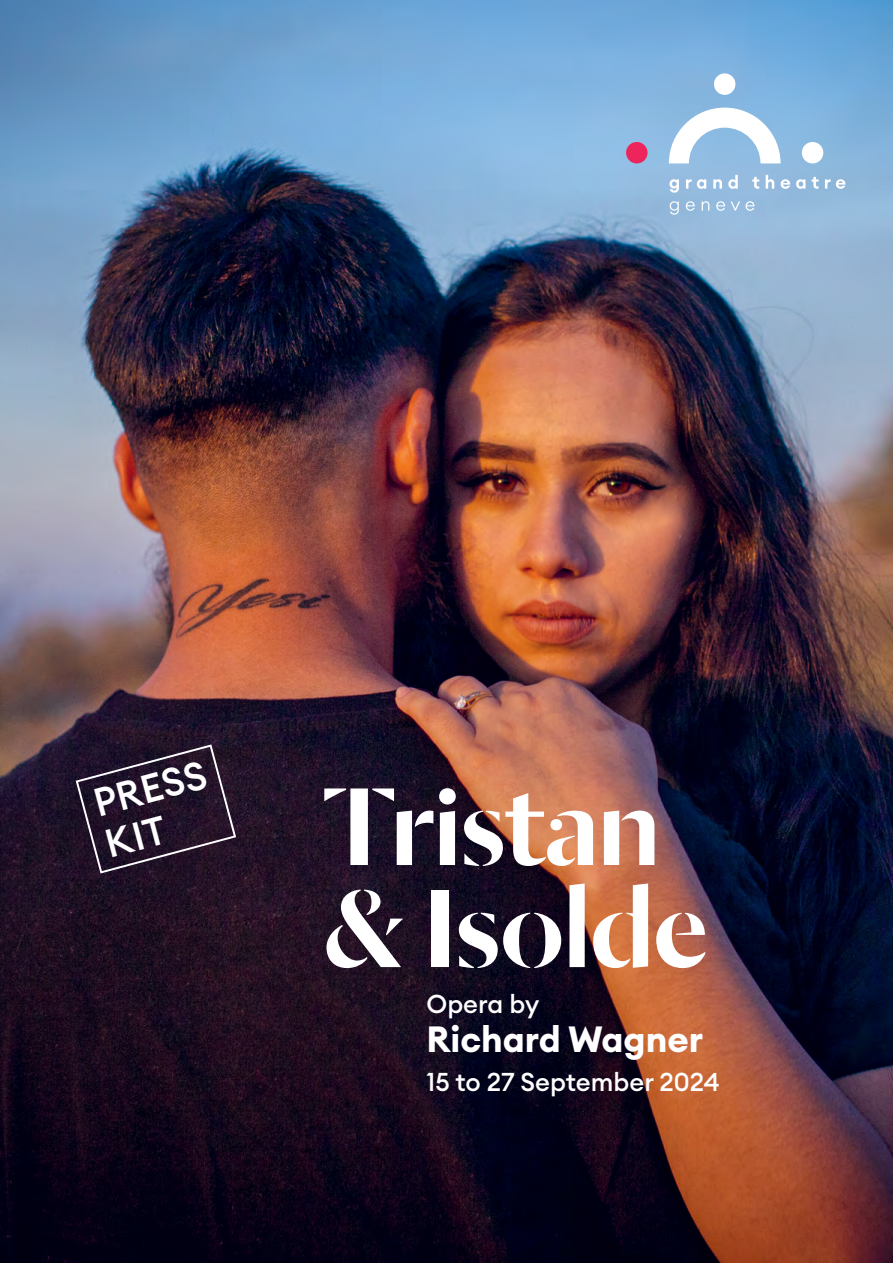
<style>
.page{position:relative;width:893px;height:1263px;background:#fff}
.page>*{position:absolute;margin:0;border:0;box-sizing:border-box;transform-origin:0 0}
.t1{font:500 121.5px/102px "Dala Moa";letter-spacing:-.005em;color:#fff}
.t2{font:500 39.15px/43.2px "Euclid Circular A";color:#fff}
.t3{font:700 36px "Euclid Circular A";color:#fff}
.t4{font:500 25.5px "Euclid Circular A";color:#fff}
</style>
<div class="page">
<img style="left:0;top:0;width:893px;height:1263px">
<div style="left:714px;top:73px;width:21px;height:22px;background:#fff;border-radius:50%"></div>
<div style="left:626px;top:142px;width:21px;height:21px;background:#ee255c;border-radius:50%"></div>
<div style="left:802px;top:142px;width:21px;height:21px;background:#fff;border-radius:50%"></div>
<svg style="left:669px;top:108px;width:111px;height:55px"></svg>
<svg style="left:669px;top:179px;width:10px;height:14px"></svg>
<svg style="left:686px;top:179px;width:20px;height:10px"></svg>
<svg style="left:713px;top:179px;width:9px;height:10px"></svg>
<svg style="left:728px;top:175px;width:10px;height:14px"></svg>
<svg style="left:752px;top:177px;width:7px;height:12px"></svg>
<svg style="left:766px;top:175px;width:8px;height:14px"></svg>
<svg style="left:781px;top:179px;width:9px;height:10px"></svg>
<svg style="left:796px;top:179px;width:9px;height:10px"></svg>
<svg style="left:812px;top:177px;width:7px;height:12px"></svg>
<svg style="left:825px;top:179px;width:20px;height:10px"></svg>
<svg style="left:670px;top:201px;width:9px;height:14px"></svg>
<svg style="left:686px;top:201px;width:9px;height:10px"></svg>
<svg style="left:702px;top:201px;width:7px;height:10px"></svg>
<svg style="left:716px;top:201px;width:9px;height:10px"></svg>
<svg style="left:731px;top:201px;width:24px;height:10px"></svg>
<svg style="left:74px;top:743px;width:163px;height:132px;background:#291b30"></svg>
<h2 class="t2" style="left:89px;top:782px;width:117px;rotate:-15deg">PRESS<br>KIT</h2>
<h1 class="t1" style="left:323px;top:770px;width:386px">Tristan &amp; Isolde</h1>
<p class="t4" style="left:427px;top:987px;width:114px">Opera by</p>
<h3 class="t3" style="left:427px;top:1016px;width:278px">Richard Wagner</h3>
<p class="t4" style="left:427px;top:1065px;width:295px">15 to 27 September 2024</p>
</div>
